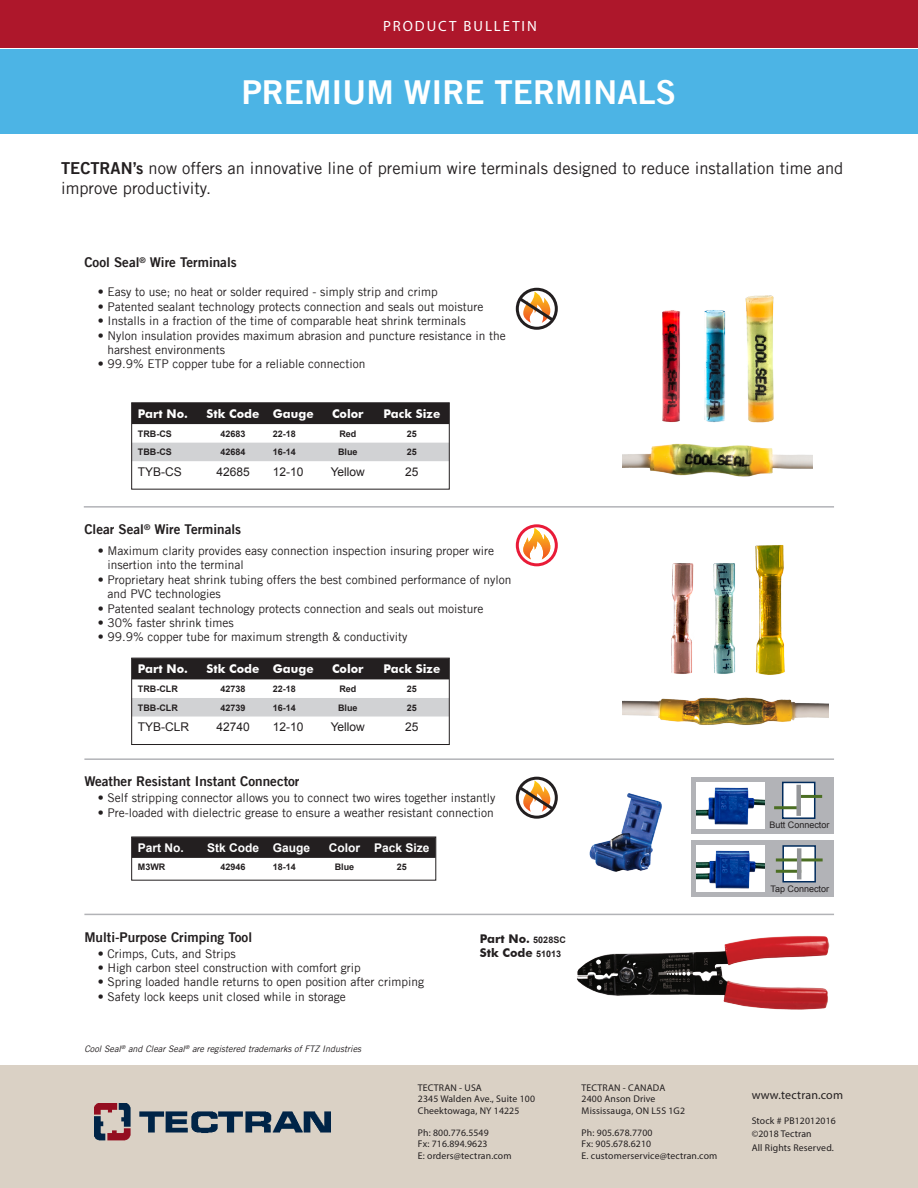
<style>
.page{position:relative;width:918px;height:1188px;background:#fff}
.page>*{position:absolute;margin:0;border:0;box-sizing:border-box;transform-origin:0 0}
.t1{font:33px "Trade Gothic LT Bold Two";color:#fff}
.t2{font:16.5px/19.8px "Trade Gothic LT";color:#231f20}
.t3{font:14.85px "Myriad Pro";letter-spacing:.13em;color:#fff}
.t4{font:13.5px "Trade Gothic LT Bold Two";color:#231f20}
.t5{font:12px/14.4px "Trade Gothic LT";color:#231f20}
.t6{font:700 12px "Futura BT";color:#fff}
.t7{font:12px "Arial";color:#231f20}
.t8{font:700 12px "Arial";color:#fff}
.t9{font:700 12px "Futura BT";color:#231f20}
.t10{font:12px "Myriad Pro";letter-spacing:.015em;color:#231f20}
.t11{font:9.75px "Myriad Pro";letter-spacing:.015em;color:#231f20}
.t12{font:700 9px "Arial";color:#231f20}
.t13{font:italic 9px "Trade Gothic LT";color:#231f20}
.t14{font:9px "Arial";color:#231f20}
.s1{font-family:"Trade Gothic LT Bold Two"}
.s2{font-family:"Arial";font-size:9px}
</style>
<div class="page">
<div style="left:0;top:50px;width:918px;height:84px;background:#4cb4e5"></div>
<div style="left:0;top:0;width:918px;height:47px;background:#ae172b"></div>
<div style="left:0;top:1066px;width:918px;height:122px;background:#dad1c5"></div>
<img style="left:94px;top:1103px;width:237px;height:38px">
<img style="left:577px;top:936px;width:253px;height:74px">
<hr style="left:84px;top:506px;width:750px;height:2px;background:#b2b3b7">
<hr style="left:84px;top:758px;width:750px;height:2px;background:#b2b3b7">
<hr style="left:84px;top:914px;width:750px;height:1px;background:#b2b3b7">
<div style="left:516px;top:288px;width:42px;height:42px;border:3px solid #231f20;border-radius:50%"></div>
<svg style="left:516px;top:292px;width:42px;height:32px"></svg>
<div style="left:133px;top:405px;width:314px;height:19px;background:#231f20"></div>
<div style="left:133px;top:443px;width:314px;height:18px;background:#d1d2d4"></div>
<div style="left:131px;top:403px;width:318px;height:86px;border:1px solid #231f20"></div>
<img style="left:662px;top:295px;width:112px;height:128px">
<img style="left:623px;top:443px;width:189px;height:34px">
<div style="left:516px;top:777px;width:42px;height:42px;border:3px solid #231f20;border-radius:50%"></div>
<svg style="left:516px;top:781px;width:42px;height:32px"></svg>
<img style="left:589px;top:793px;width:73px;height:79px">
<div style="left:133px;top:839px;width:301px;height:19px;background:#231f20"></div>
<div style="left:131px;top:837px;width:305px;height:43px;border:1px solid #231f20"></div>
<div style="left:691px;top:840px;width:143px;height:57px;background:#b2b3b7"></div>
<img style="left:696px;top:845px;width:69px;height:47px">
<div style="left:782px;top:845px;width:34px;height:37px;background:#fff;border:2px solid #002b5c"></div>
<hr style="left:776px;top:858px;width:47px;height:3px;background:#4b6e23">
<hr style="left:776px;top:870px;width:25px;height:3px;background:#4b6e23">
<hr style="left:797px;top:848px;width:4px;height:31px;background:#939598">
<div style="left:691px;top:777px;width:143px;height:56px;background:#b2b3b7"></div>
<img style="left:696px;top:782px;width:68px;height:46px">
<div style="left:782px;top:782px;width:33px;height:37px;background:#fff;border:2px solid #002b5c"></div>
<hr style="left:797px;top:795px;width:25px;height:3px;background:#4b6e23">
<hr style="left:774px;top:806px;width:27px;height:3px;background:#4b6e23">
<div style="left:796px;top:785px;width:5px;height:31px;background:#939598"></div>
<svg style="left:523px;top:528px;width:35px;height:31px"></svg>
<div style="left:516px;top:524px;width:42px;height:42px;border:3px solid #e91b38;border-radius:50%"></div>
<div style="left:133px;top:660px;width:314px;height:19px;background:#231f20"></div>
<div style="left:133px;top:698px;width:314px;height:19px;background:#d1d2d4"></div>
<div style="left:131px;top:658px;width:318px;height:87px;border:1px solid #231f20"></div>
<img style="left:623px;top:697px;width:205px;height:28px">
<img style="left:671px;top:545px;width:114px;height:130px">
<p class="t3" style="left:383px;top:17px;width:155px">PRODUCT BULLETIN</p>
<p class="t1" style="left:242px;top:72px;width:436px">PREMIUM WIRE TERMINALS</p>
<p class="t2" style="left:61px;top:158px;width:784px"><span class="s1">TECTRAN’s</span> now offers an innovative line of premium wire terminals designed to reduce installation time and improve productivity.</p>
<p class="t4" style="left:84px;top:254px;width:154px">Cool Seal<sup>®</sup> Wire Terminals</p>
<p class="t5" style="left:98px;top:285px;width:341px">• Easy to use; no heat or solder required - simply strip and crimp</p>
<p class="t5" style="left:98px;top:299px;width:387px">• Patented sealant technology protects connection and seals out moisture</p>
<p class="t5" style="left:98px;top:314px;width:369px">• Installs in a fraction of the time of comparable heat shrink terminals</p>
<p class="t5" style="left:108px;top:328px;width:400px;text-indent:-10px">• Nylon insulation provides maximum abrasion and puncture resistance in the harshest environments</p>
<p class="t5" style="left:98px;top:357px;width:269px">• 99.9% ETP copper tube for a reliable connection</p>
<p class="t6" style="left:138px;top:407px;width:52px">Part No.</p>
<p class="t6" style="left:207px;top:407px;width:54px">Stk Code</p>
<p class="t6" style="left:273px;top:407px;width:42px">Gauge</p>
<p class="t6" style="left:332px;top:407px;width:33px">Color</p>
<p class="t6" style="left:384px;top:407px;width:58px">Pack Size</p>
<p class="t12" style="left:138px;top:427px;width:35px">TRB-CS</p>
<p class="t12" style="left:221px;top:427px;width:27px">42683</p>
<p class="t12" style="left:273px;top:427px;width:25px">22-18</p>
<p class="t12" style="left:339px;top:427px;width:19px">Red</p>
<p class="t12" style="left:407px;top:427px;width:12px">25</p>
<p class="t12" style="left:138px;top:446px;width:35px">TBB-CS</p>
<p class="t12" style="left:221px;top:446px;width:27px">42684</p>
<p class="t12" style="left:273px;top:446px;width:25px">16-14</p>
<p class="t12" style="left:338px;top:446px;width:21px">Blue</p>
<p class="t12" style="left:407px;top:446px;width:12px">25</p>
<p class="t7" style="left:138px;top:464px;width:46px">TYB-CS</p>
<p class="t7" style="left:216px;top:464px;width:35px">42685</p>
<p class="t7" style="left:273px;top:464px;width:32px">12-10</p>
<p class="t7" style="left:331px;top:464px;width:36px">Yellow</p>
<p class="t7" style="left:405px;top:464px;width:15px">25</p>
<p class="t4" style="left:84px;top:521px;width:158px">Clear Seal<sup>®</sup> Wire Terminals</p>
<p class="t5" style="left:108px;top:543px;width:388px;text-indent:-10px">• Maximum clarity provides easy connection inspection insuring proper wire insertion into the terminal</p>
<p class="t5" style="left:108px;top:572px;width:405px;text-indent:-10px">• Proprietary heat shrink tubing offers the best combined performance of nylon and PVC technologies</p>
<p class="t5" style="left:98px;top:601px;width:387px">• Patented sealant technology protects connection and seals out moisture</p>
<p class="t5" style="left:98px;top:615px;width:137px">• 30% faster shrink times</p>
<p class="t5" style="left:98px;top:630px;width:311px">• 99.9% copper tube for maximum strength &amp; conductivity</p>
<p class="t6" style="left:138px;top:662px;width:52px">Part No.</p>
<p class="t6" style="left:207px;top:662px;width:54px">Stk Code</p>
<p class="t6" style="left:273px;top:662px;width:42px">Gauge</p>
<p class="t6" style="left:332px;top:662px;width:33px">Color</p>
<p class="t6" style="left:384px;top:662px;width:58px">Pack Size</p>
<p class="t12" style="left:138px;top:683px;width:41px">TRB-CLR</p>
<p class="t12" style="left:221px;top:683px;width:27px">42738</p>
<p class="t12" style="left:273px;top:683px;width:25px">22-18</p>
<p class="t12" style="left:339px;top:683px;width:19px">Red</p>
<p class="t12" style="left:407px;top:683px;width:12px">25</p>
<p class="t12" style="left:138px;top:701px;width:41px">TBB-CLR</p>
<p class="t12" style="left:221px;top:701px;width:27px">42739</p>
<p class="t12" style="left:273px;top:701px;width:25px">16-14</p>
<p class="t12" style="left:338px;top:701px;width:21px">Blue</p>
<p class="t12" style="left:407px;top:701px;width:12px">25</p>
<p class="t7" style="left:138px;top:719px;width:53px">TYB-CLR</p>
<p class="t7" style="left:216px;top:719px;width:35px">42740</p>
<p class="t7" style="left:273px;top:719px;width:32px">12-10</p>
<p class="t7" style="left:331px;top:719px;width:36px">Yellow</p>
<p class="t7" style="left:405px;top:719px;width:15px">25</p>
<p class="t4" style="left:84px;top:773px;width:217px">Weather Resistant Instant Connector</p>
<p class="t5" style="left:98px;top:791px;width:399px">• Self stripping connector allows you to connect two wires together instantly</p>
<p class="t5" style="left:98px;top:805px;width:397px">• Pre-loaded with dielectric grease to ensure a weather resistant connection</p>
<p class="t8" style="left:138px;top:840px;width:48px">Part No.</p>
<p class="t8" style="left:207px;top:840px;width:54px">Stk Code</p>
<p class="t8" style="left:273px;top:840px;width:39px">Gauge</p>
<p class="t8" style="left:329px;top:840px;width:33px">Color</p>
<p class="t8" style="left:374px;top:840px;width:57px">Pack Size</p>
<p class="t12" style="left:138px;top:861px;width:29px">M3WR</p>
<p class="t12" style="left:221px;top:861px;width:27px">42946</p>
<p class="t12" style="left:273px;top:861px;width:25px">18-14</p>
<p class="t12" style="left:335px;top:861px;width:21px">Blue</p>
<p class="t12" style="left:397px;top:861px;width:12px">25</p>
<p class="t4" style="left:84px;top:928px;width:169px">Multi-Purpose Crimping Tool</p>
<p class="t5" style="left:98px;top:946px;width:139px">• Crimps, Cuts, and Strips</p>
<p class="t5" style="left:98px;top:960px;width:264px">• High carbon steel construction with comfort grip</p>
<p class="t5" style="left:98px;top:975px;width:328px">• Spring loaded handle returns to open position after crimping</p>
<p class="t5" style="left:98px;top:989px;width:249px">• Safety lock keeps unit closed while in storage</p>
<p class="t9" style="left:480px;top:931px;width:87px">Part No. <span class="s2">5028SC</span></p>
<p class="t9" style="left:480px;top:946px;width:83px">Stk Code <span class="s2">51013</span></p>
<p class="t13" style="left:84px;top:1043px;width:278px">Cool Seal<sup>®</sup> and Clear Seal<sup>®</sup> are registered trademarks of FTZ Industries</p>
<p class="t11" style="left:418px;top:1082px;width:66px">TECTRAN - USA</p>
<p class="t11" style="left:418px;top:1093px;width:119px">2345 Walden Ave., Suite 100</p>
<p class="t11" style="left:418px;top:1104px;width:103px">Cheektowaga, NY 14225</p>
<p class="t11" style="left:418px;top:1127px;width:72px">Ph: 800.776.5549</p>
<p class="t11" style="left:418px;top:1138px;width:71px">Fx: 716.894.9623</p>
<p class="t11" style="left:418px;top:1149px;width:95px">E: orders@tectran.com</p>
<p class="t11" style="left:582px;top:1082px;width:85px">TECTRAN - CANADA</p>
<p class="t11" style="left:582px;top:1093px;width:75px">2400 Anson Drive</p>
<p class="t11" style="left:582px;top:1104px;width:105px">Mississauga, ON L5S 1G2</p>
<p class="t11" style="left:582px;top:1127px;width:72px">Ph: 905.678.7700</p>
<p class="t11" style="left:582px;top:1138px;width:71px">Fx: 905.678.6210</p>
<p class="t11" style="left:582px;top:1149px;width:137px">E. customerservice@tectran.com</p>
<p class="t14" style="left:769px;top:819px;width:62px">Butt Connector</p>
<p class="t14" style="left:771px;top:883px;width:60px">Tap Connector</p>
<p class="t10" style="left:752px;top:1087px;width:93px">www.tectran.com</p>
<p class="t11" style="left:752px;top:1114px;width:86px">Stock # PB12012016</p>
<p class="t11" style="left:752px;top:1128px;width:62px">©2018 Tectran</p>
<p class="t11" style="left:752px;top:1141px;width:84px">All Rights Reserved.</p>
</div>
